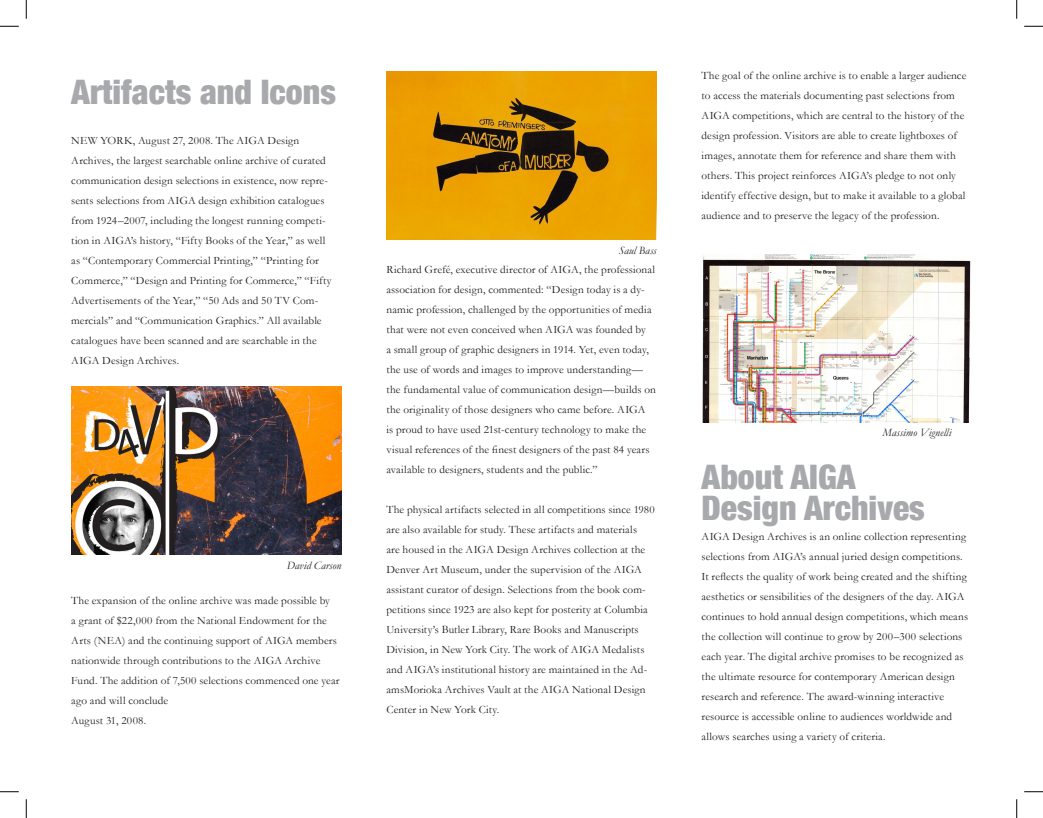
<style>
.page{position:relative;width:1043px;height:818px;background:#fff}
.page>*{position:absolute;margin:0;border:0;box-sizing:border-box;transform-origin:0 0}
.t1{font:900 condensed 33.75px "Helvetica Neue";color:#a8a9ad}
.t2{font:11.25px/20px "Garamond";letter-spacing:.01em;color:#231f20}
.t3{font:italic 11.25px "Garamond";letter-spacing:.01em;color:#231f20}
</style>
<div class="page">
<img style="left:71px;top:386px;width:270px;height:168px">
<img style="left:386px;top:71px;width:270px;height:168px">
<img style="left:702px;top:254px;width:269px;height:168px">
<svg style="left:0;top:25px;width:19px;height:2px"></svg>
<svg style="left:1024px;top:25px;width:18px;height:2px"></svg>
<svg style="left:0;top:791px;width:19px;height:1px"></svg>
<svg style="left:1024px;top:791px;width:18px;height:1px"></svg>
<svg style="left:25px;top:0;width:2px;height:19px"></svg>
<svg style="left:25px;top:799px;width:2px;height:19px"></svg>
<svg style="left:1016px;top:0;width:1px;height:19px"></svg>
<svg style="left:1016px;top:799px;width:1px;height:19px"></svg>
<p class="t1" style="left:71px;top:71px;width:266px">Artifacts and Icons</p>
<p class="t2" style="left:71px;top:130px;width:262px">NEW YORK, August 27, 2008. The AIGA Design Archives, the largest searchable online archive of curated communication design selections in existence, now repre&shy;sents selections from AIGA design exhibition catalogues from 1924–2007, including the longest running competi&shy;tion in AIGA’s history, “Fifty Books of the Year,” as well as “Contemporary Commercial Printing,” “Printing for Commerce,” “Design and Printing for Commerce,” “Fifty Advertisements of the Year,” “50 Ads and 50 TV Com&shy;mercials” and “Communication Graphics.” All available catalogues have been scanned and are searchable in the AIGA Design Archives.</p>
<p class="t3" style="left:287px;top:559px;width:56px">David Carson</p>
<p class="t2" style="left:71px;top:590px;width:267px">The expansion of the online archive was made possible by a grant of $22,000 from the National Endowment for the<br>Arts (NEA) and the continuing support of AIGA members</p>
<p class="t2" style="left:71px;top:650px;width:270px">nationwide through contributions to the AIGA Archive<br>Fund. The addition of 7,500 selections commenced one year ago and will conclude</p>
<p class="t2" style="left:71px;top:710px;width:76px">August 31, 2008.</p>
<p class="t3" style="left:618px;top:244px;width:39px">Saul Bass</p>
<p class="t2" style="left:386px;top:259px;width:271px">Richard Grefé, executive director of AIGA, the professional association for design, commented: “Design today is a dy&shy;namic profession, challenged by the opportunities of media that were not even conceived when AIGA was founded by<br>a small group of graphic designers in 1914. Yet, even today, the use of words and images to improve understanding— the fundamental value of communication design—builds on the originality of those designers who came before. AIGA<br>is proud to have used 21st-century technology to make the visual references of the finest designers of the past 84 years available to designers, students and the public.”</p>
<p class="t2" style="left:386px;top:499px;width:270px">The physical artifacts selected in all competitions since 1980 are also available for study. These artifacts and materials<br>are housed in the AIGA Design Archives collection at the Denver Art Museum, under the supervision of the AIGA assistant curator of design. Selections from the book com&shy;petitions since 1923 are also kept for posterity at Columbia University’s Butler Library, Rare Books and Manuscripts Division, in New York City. The work of AIGA Medalists and AIGA’s institutional history are maintained in the Ad&shy;amsMorioka Archives Vault at the AIGA National Design Center in New York City.</p>
<p class="t2" style="left:701px;top:65px;width:266px">The goal of the online archive is to enable a larger audience to access the materials documenting past selections from AIGA competitions, which are central to the history of the design profession. Visitors are able to create lightboxes of images, annotate them for reference and share them with others. This project reinforces AIGA’s pledge to not only identify effective design, but to make it available to a global audience and to preserve the legacy of the profession.</p>
<p class="t3" style="left:882px;top:426px;width:70px">Massimo Vignelli</p>
<p class="t1" style="left:701px;top:456px;width:155px">About AIGA</p>
<p class="t1" style="left:701px;top:487px;width:225px">Design Archives</p>
<p class="t2" style="left:701px;top:526px;width:268px">AIGA Design Archives is an online collection representing selections from AIGA’s annual juried design competitions.<br>It reflects the quality of work being created and the shifting aesthetics or sensibilities of the designers of the day. AIGA continues to hold annual design competitions, which means the collection will continue to grow by 200–300 selections each year. The digital archive promises to be recognized as the ultimate resource for contemporary American design research and reference. The award-winning interactive resource is accessible online to audiences worldwide and allows searches using a variety of criteria.</p>
</div>
